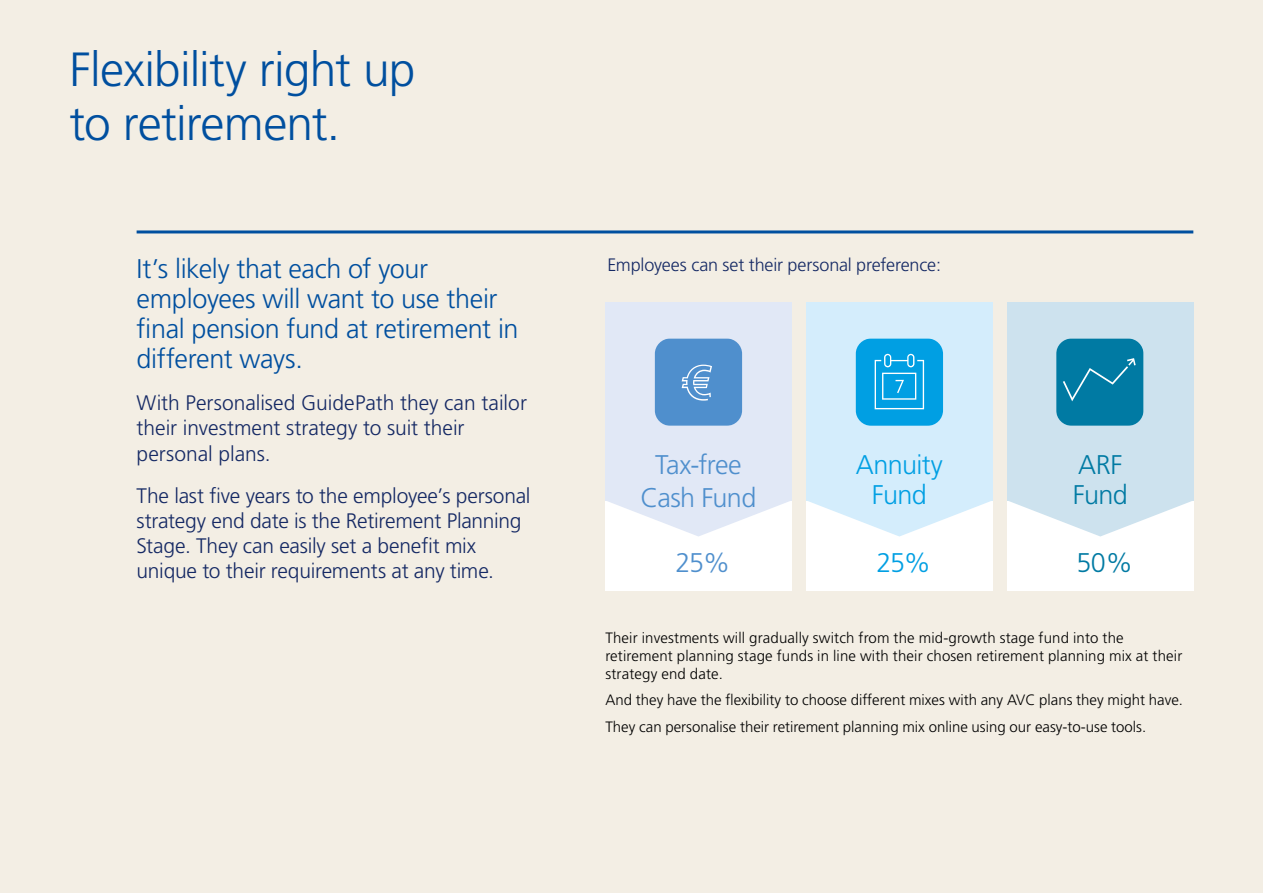
<style>
.page{position:relative;width:1263px;height:893px;background:#f3eee4}
.page>*{position:absolute;margin:0;border:0;box-sizing:border-box;transform-origin:0 0}
.t1{font:300 48px/54px "Frutiger";letter-spacing:-.02em;color:#004f9f}
.t2{font:300 27px/30px "Frutiger";letter-spacing:-.015em;color:#004f9f}
.t3{font:300 27px/32.4px "Frutiger";letter-spacing:-.025em;color:#4f8fcd;text-align:center}
.t4{font:300 27px/30px "Frutiger";letter-spacing:-.025em;color:#009fe3;text-align:center}
.t5{font:300 27px/30px "Frutiger";letter-spacing:-.02em;color:#007aa3}
.t6{font:300 21px/25.2px "Frutiger";letter-spacing:-.01em;color:#152964}
.t7{font:300 18px "Frutiger";letter-spacing:-.01em;color:#152964}
.t8{font:300 15px/18px "Frutiger";letter-spacing:.01em;color:#000}
</style>
<div class="page">
<hr style="left:137px;top:230px;width:1056px;height:3px;background:#004f9f">
<div style="left:605px;top:500px;width:186px;height:90px;background:#fff"></div>
<div style="left:806px;top:500px;width:186px;height:90px;background:#fff"></div>
<div style="left:1007px;top:500px;width:186px;height:90px;background:#fff"></div>
<div style="left:605px;top:302px;width:186px;height:198px;background:#e1e8f6"></div>
<div style="left:806px;top:302px;width:186px;height:198px;background:#d4edfc"></div>
<div style="left:1007px;top:302px;width:186px;height:198px;background:#cde2ee"></div>
<svg style="left:655px;top:338px;width:87px;height:88px;background:#5a96d0"></svg>
<svg style="left:856px;top:338px;width:87px;height:88px;background:#18a8e5"></svg>
<svg style="left:1056px;top:338px;width:87px;height:88px;background:#0e81a8"></svg>
<svg style="left:605px;top:500px;width:186px;height:36px"></svg>
<svg style="left:806px;top:500px;width:186px;height:36px"></svg>
<svg style="left:1007px;top:500px;width:186px;height:36px"></svg>
<h1 class="t1" style="left:70px;top:44px;width:347px">Flexibility right up to retirement.</h1>
<h2 class="t2" style="left:137px;top:254px;width:383px">It’s likely that each of your employees will want to use their final pension fund at retirement in different ways.</h2>
<h3 class="t6" style="left:137px;top:391px;width:392px">With Personalised GuidePath they can tailor their investment strategy to suit their personal plans.</h3>
<h3 class="t6" style="left:137px;top:483px;width:395px">The last five years to the employee’s personal strategy end date is the Retirement Planning Stage. They can easily set a benefit mix unique to their requirements at any time.</h3>
<p class="t7" style="left:607px;top:255px;width:335px">Employees can set their personal preference:</p>
<h2 class="t3" style="left:640px;top:449px;width:117px">Tax-free<br>Cash Fund</h2>
<h2 class="t4" style="left:856px;top:450px;width:88px">Annuity<br>Fund</h2>
<h2 class="t5" style="left:1073px;top:450px;width:56px">ARF<br>Fund</h2>
<h2 class="t3" style="left:675px;top:546px;width:56px">25%</h2>
<h2 class="t4" style="left:876px;top:548px;width:56px">25%</h2>
<h2 class="t5" style="left:1076px;top:548px;width:58px">50%</h2>
<p class="t8" style="left:605px;top:629px;width:578px">Their investments will gradually switch from the mid-growth stage fund into the retirement planning stage funds in line with their chosen retirement planning mix at their strategy end date.</p>
<p class="t8" style="left:605px;top:687px;width:579px;line-height:26.5px">And they have the flexibility to choose different mixes with any AVC plans they might have.<br>They can personalise their retirement planning mix online using our easy-to-use tools.</p>
</div>
